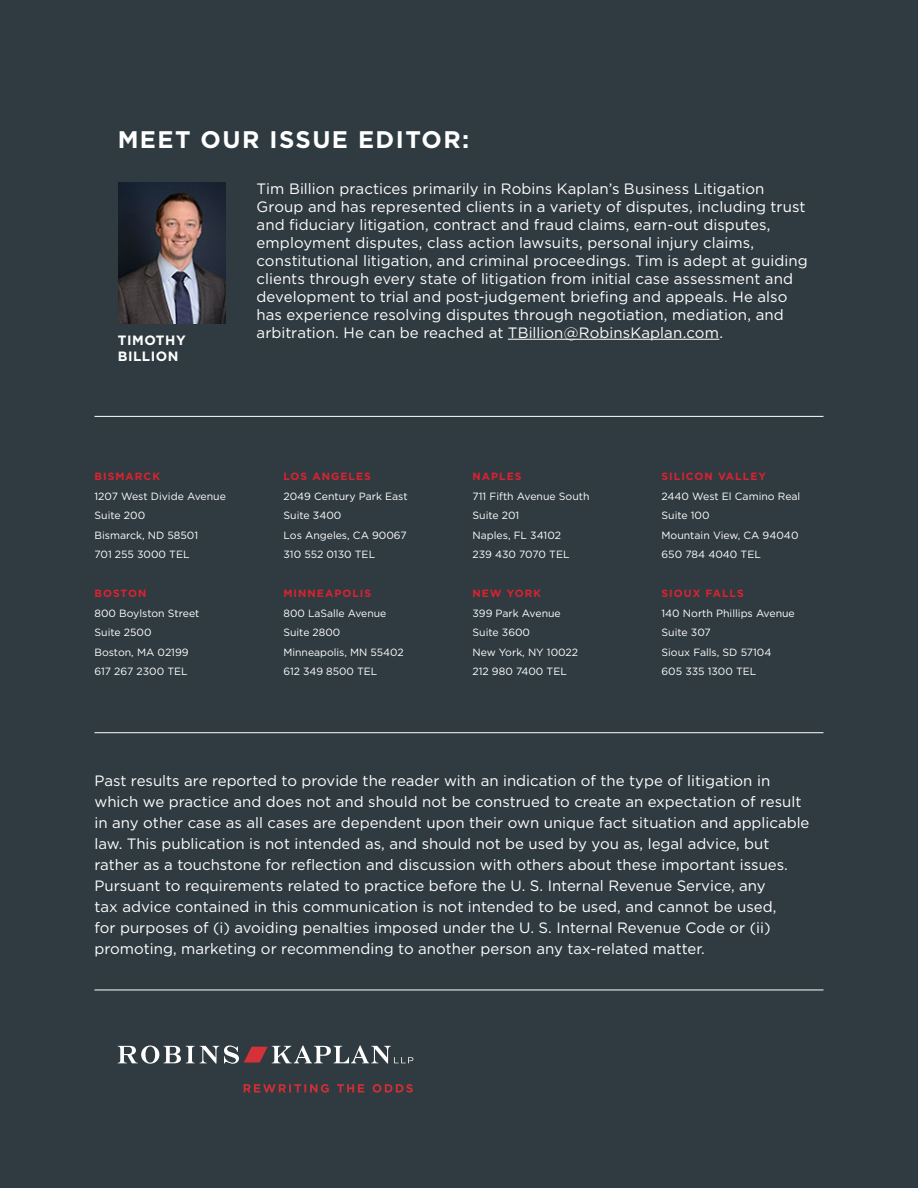
<style>
.page{position:relative;width:918px;height:1188px;background:#2f3b41}
.page>*{position:absolute;margin:0;border:0;box-sizing:border-box;transform-origin:0 0}
.t1{font:700 24px "Gotham";letter-spacing:.06em;color:#fff}
.t2{font:15px/21px "Gotham";color:#fff}
.t3{font:700 13.5px "Gotham";letter-spacing:.04em;color:#fff}
.t4{font:10.5px "Gotham";color:#fff}
.t5{font:700 10.5px "Gotham";letter-spacing:.1em;color:#db2230}
</style>
<div class="page">
<svg style="left:118px;top:1045px;width:295px;height:19px"></svg>
<svg style="left:244px;top:1084px;width:169px;height:9px"></svg>
<hr style="left:94px;top:990px;width:730px;height:1px;background:#fff">
<hr style="left:94px;top:732px;width:730px;height:1px;background:#fff">
<hr style="left:94px;top:416px;width:730px;height:1px;background:#fff">
<hr style="left:508px;top:339px;width:211px;height:1px;background:#fff">
<img style="left:118px;top:182px;width:108px;height:141px">
<p class="t1" style="left:118px;top:124px;width:353px">MEET OUR ISSUE EDITOR:</p>
<p class="t2" style="left:256px;top:179px;width:553px;line-height:18px">Tim Billion practices primarily in Robins Kaplan’s Business Litigation Group and has represented clients in a variety of disputes, including trust and fiduciary litigation, contract and fraud claims, earn-out disputes, employment disputes, class action lawsuits, personal injury claims, constitutional litigation, and criminal proceedings. Tim is adept at guiding clients through every state of litigation from initial case assessment and development to trial and post-judgement briefing and appeals. He also has experience resolving disputes through negotiation, mediation, and arbitration. He can be reached at TBillion@RobinsKaplan.com.</p>
<p class="t3" style="left:118px;top:331px;width:69px">TIMOTHY</p>
<p class="t3" style="left:118px;top:347px;width:62px">BILLION</p>
<p class="t5" style="left:94px;top:470px;width:67px">BISMARCK</p>
<p class="t4" style="left:94px;top:490px;width:133px">1207 West Divide Avenue</p>
<p class="t4" style="left:94px;top:509px;width:52px">Suite 200</p>
<p class="t4" style="left:94px;top:529px;width:105px">Bismarck, ND 58501</p>
<p class="t4" style="left:94px;top:548px;width:97px">701 255 3000 TEL</p>
<p class="t5" style="left:94px;top:587px;width:53px">BOSTON</p>
<p class="t4" style="left:94px;top:607px;width:107px">800 Boylston Street</p>
<p class="t4" style="left:94px;top:626px;width:59px">Suite 2500</p>
<p class="t4" style="left:94px;top:646px;width:96px">Boston, MA 02199</p>
<p class="t4" style="left:94px;top:665px;width:95px">617 267 2300 TEL</p>
<p class="t5" style="left:284px;top:470px;width:89px">LOS ANGELES</p>
<p class="t4" style="left:284px;top:490px;width:126px">2049 Century Park East</p>
<p class="t4" style="left:284px;top:509px;width:59px">Suite 3400</p>
<p class="t4" style="left:284px;top:529px;width:125px">Los Angeles, CA 90067</p>
<p class="t4" style="left:284px;top:548px;width:93px">310 552 0130 TEL</p>
<p class="t5" style="left:284px;top:587px;width:89px">MINNEAPOLIS</p>
<p class="t4" style="left:284px;top:607px;width:104px">800 LaSalle Avenue</p>
<p class="t4" style="left:284px;top:626px;width:58px">Suite 2800</p>
<p class="t4" style="left:284px;top:646px;width:122px">Minneapolis, MN 55402</p>
<p class="t4" style="left:284px;top:665px;width:95px">612 349 8500 TEL</p>
<p class="t5" style="left:472px;top:470px;width:51px">NAPLES</p>
<p class="t4" style="left:472px;top:490px;width:119px">711 Fifth Avenue South</p>
<p class="t4" style="left:472px;top:509px;width:48px">Suite 201</p>
<p class="t4" style="left:472px;top:529px;width:90px">Naples, FL 34102</p>
<p class="t4" style="left:472px;top:548px;width:99px">239 430 7070 TEL</p>
<p class="t5" style="left:472px;top:587px;width:70px">NEW YORK</p>
<p class="t4" style="left:472px;top:607px;width:90px">399 Park Avenue</p>
<p class="t4" style="left:472px;top:626px;width:59px">Suite 3600</p>
<p class="t4" style="left:472px;top:646px;width:107px">New York, NY 10022</p>
<p class="t4" style="left:472px;top:665px;width:96px">212 980 7400 TEL</p>
<p class="t5" style="left:662px;top:470px;width:106px">SILICON VALLEY</p>
<p class="t4" style="left:662px;top:490px;width:140px">2440 West El Camino Real</p>
<p class="t4" style="left:662px;top:509px;width:50px">Suite 100</p>
<p class="t4" style="left:662px;top:529px;width:139px">Mountain View, CA 94040</p>
<p class="t4" style="left:662px;top:548px;width:101px">650 784 4040 TEL</p>
<p class="t5" style="left:662px;top:587px;width:84px">SIOUX FALLS</p>
<p class="t4" style="left:662px;top:607px;width:135px">140 North Phillips Avenue</p>
<p class="t4" style="left:662px;top:626px;width:51px">Suite 307</p>
<p class="t4" style="left:662px;top:646px;width:111px">Sioux Falls, SD 57104</p>
<p class="t4" style="left:662px;top:665px;width:96px">605 335 1300 TEL</p>
<p class="t2" style="left:94px;top:770px;width:717px">Past results are reported to provide the reader with an indication of the type of litigation in which we practice and does not and should not be construed to create an expectation of result in any other case as all cases are dependent upon their own unique fact situation and applicable law. This publication is not intended as, and should not be used by you as, legal advice, but rather as a touchstone for reflection and discussion with others about these important issues.<br>Pursuant to requirements related to practice before the U. S. Internal Revenue Service, any<br>tax advice contained in this communication is not intended to be used, and cannot be used,<br>for purposes of (i) avoiding penalties imposed under the U. S. Internal Revenue Code or (ii) promoting, marketing or recommending to another person any tax-related matter.</p>
</div>
